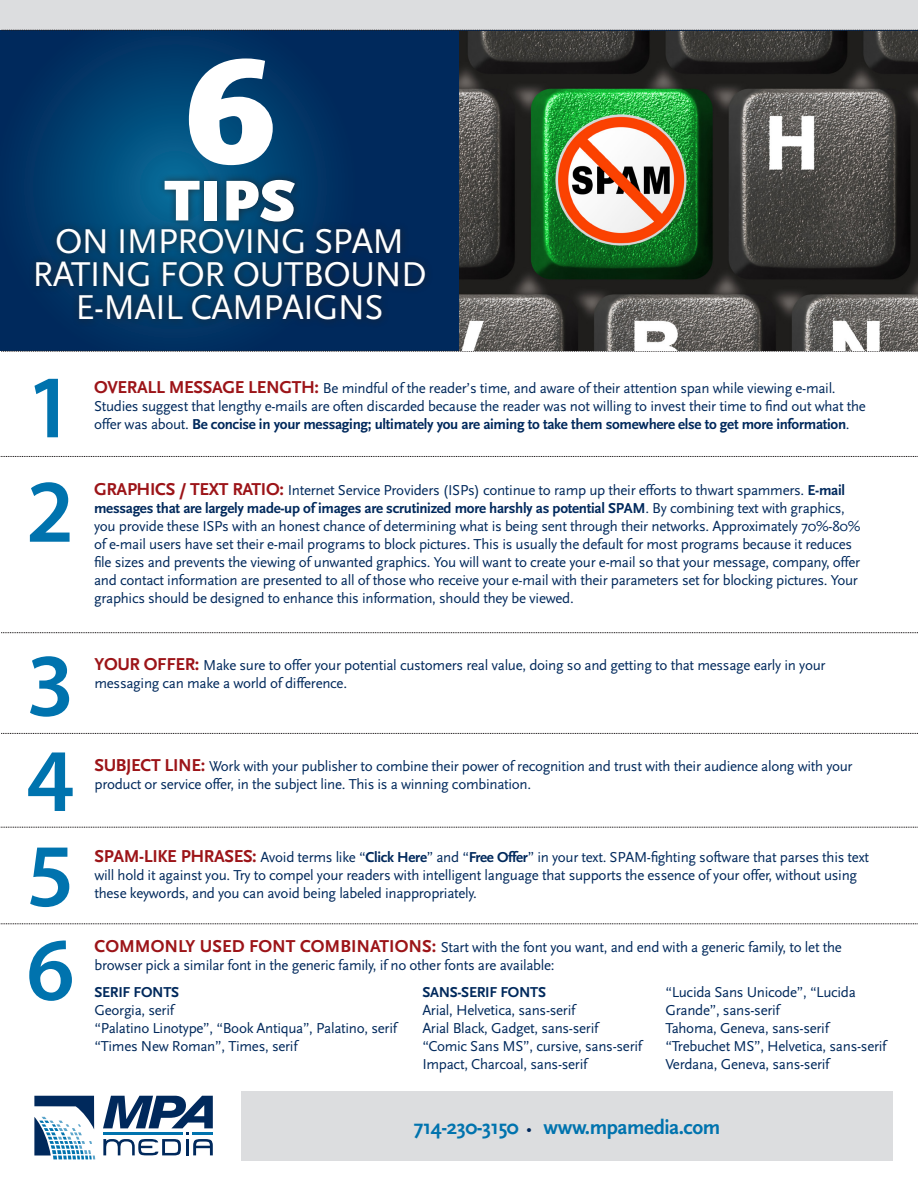
<style>
.page{position:relative;width:918px;height:1188px;background:#fff}
.page>*{position:absolute;margin:0;border:0;box-sizing:border-box;transform-origin:0 0}
.t1{font:900 150px "Scala Sans";color:#fff}
.t2{font:600 90px "Myriad Pro";color:#0073ae}
.t3{font:900 60px "Scala Sans";color:#fff}
.t4{font:36px/33px "Scala Sans";letter-spacing:-.02em;color:#fff;text-align:center}
.t5{font:700 21px "Scala Sans";letter-spacing:-.02em;color:#0073ae}
.t6{font:15px/18px "Scala Sans";letter-spacing:-.02em;color:#00295c}
.t7{font:700 15px "Scala Sans";letter-spacing:-.02em;color:#00295c}
.s1{font-weight:700;font-size:18px;color:#9c1418}
.s2{font-weight:400}
.s3{font-weight:700}
.s4{font-weight:400;font-size:16.95px;color:#00295c}
</style>
<div class="page">
<div style="left:0;top:1px;width:918px;height:350px;background:#dcdddf"></div>
<svg style="left:0;top:31px;width:459px;height:320px;background:#003465"></svg>
<svg style="left:1px;top:351px;width:917px;height:1px"></svg>
<div style="left:28px;top:172px;width:405px;height:156px;background:#231f20;opacity:.75"></div>
<svg style="left:1px;top:632px;width:917px;height:1px"></svg>
<svg style="left:0;top:456px;width:918px;height:1px"></svg>
<svg style="left:1px;top:733px;width:917px;height:1px"></svg>
<svg style="left:0;top:827px;width:918px;height:1px"></svg>
<svg style="left:0;top:924px;width:918px;height:1px"></svg>
<svg style="left:1px;top:30px;width:917px;height:1px"></svg>
<img style="left:459px;top:31px;width:459px;height:320px">
<div style="left:241px;top:1091px;width:652px;height:70px;background:#dcdddf"></div>
<svg style="left:34px;top:1096px;width:61px;height:63px"></svg>
<svg style="left:103px;top:1096px;width:110px;height:59px"></svg>
<p class="t1" style="left:184px;top:31px;width:92px">6</p>
<p class="t3" style="left:164px;top:168px;width:133px">TIPS</p>
<p class="t4" style="left:33px;top:226px;width:396px">ON IMPROVING SPAM<br>RATING FOR OUTBOUND<br>E-MAIL CAMPAIGNS</p>
<p class="t2" style="left:26px;top:350px;width:50px">1</p>
<p class="t2" style="left:26px;top:454px;width:50px">2</p>
<p class="t2" style="left:26px;top:628px;width:50px">3</p>
<p class="t2" style="left:26px;top:723px;width:50px">4</p>
<p class="t2" style="left:26px;top:819px;width:50px">5</p>
<p class="t2" style="left:26px;top:912px;width:50px">6</p>
<p class="t6" style="left:94px;top:380px;width:773px"><span class="s1">OVERALL MESSAGE LENGTH:</span> Be mindful of the reader’s time, and aware of their attention span while viewing e-mail.<br>Studies suggest that lengthy e-mails are often discarded because the reader was not willing to invest their time to find out what the</p>
<p class="t7" style="left:94px;top:416px;width:757px"><span class="s2">offer was about.</span> Be concise in your messaging; ultimately you are aiming to take them somewhere else to get more information<span class="s2">.</span></p>
<p class="t6" style="left:94px;top:481px;width:768px"><span class="s1">GRAPHICS / TEXT RATIO:</span> Internet Service Providers (ISPs) continue to ramp up their efforts to thwart spammers. <span class="s3">E-mail messages that are largely made-up of images are scrutinized more harshly as potential SPAM</span>. By combining text with graphics, you provide these ISPs with an honest chance of determining what is being sent through their networks. Approximately 70%-80% of e-mail users have set their e-mail programs to block pictures. This is usually the default for most programs because it reduces file sizes and prevents the viewing of unwanted graphics. You will want to create your e-mail so that your message, company, offer and contact information are presented to all of those who receive your e-mail with their parameters set for blocking pictures. Your graphics should be designed to enhance this information, should they be viewed.</p>
<p class="t6" style="left:94px;top:657px;width:733px"><span class="s1">YOUR OFFER:</span> Make sure to offer your potential customers real value, doing so and getting to that message early in your messaging can make a world of difference.</p>
<p class="t6" style="left:94px;top:757px;width:760px"><span class="s1">SUBJECT LINE:</span> Work with your publisher to combine their power of recognition and trust with their audience along with your product or service offer, in the subject line. This is a winning combination.</p>
<p class="t6" style="left:94px;top:848px;width:776px"><span class="s1">SPAM-LIKE PHRASES:</span> Avoid terms like “<span class="s3">Click Here</span>” and “<span class="s3">Free Offer</span>” in your text. SPAM-fighting software that parses this text will hold it against you. Try to compel your readers with intelligent language that supports the essence of your offer, without using these keywords, and you can avoid being labeled inappropriately.</p>
<p class="t6" style="left:94px;top:938px;width:749px"><span class="s1">COMMONLY USED FONT COMBINATIONS:</span> Start with the font you want, and end with a generic family, to let the browser pick a similar font in the generic family, if no other fonts are available:</p>
<p class="t7" style="left:94px;top:984px;width:86px">SERIF FONTS</p>
<p class="t6" style="left:94px;top:1001px;width:81px">Georgia, serif</p>
<p class="t6" style="left:94px;top:1019px;width:304px">“Palatino Linotype”, “Book Antiqua”, Palatino, serif</p>
<p class="t6" style="left:94px;top:1037px;width:205px">“Times New Roman”, Times, serif</p>
<p class="t7" style="left:422px;top:984px;width:125px">SANS-SERIF FONTS</p>
<p class="t6" style="left:422px;top:1001px;width:155px">Arial, Helvetica, sans-serif</p>
<p class="t6" style="left:422px;top:1019px;width:177px">Arial Black, Gadget, sans-serif</p>
<p class="t6" style="left:422px;top:1037px;width:221px">“Comic Sans MS”, cursive, sans-serif</p>
<p class="t6" style="left:422px;top:1055px;width:167px">Impact, Charcoal, sans-serif</p>
<p class="t6" style="left:665px;top:983px;width:192px">“Lucida Sans Unicode”, “Lucida<br>Grande”, sans-serif</p>
<p class="t6" style="left:665px;top:1019px;width:165px">Tahoma, Geneva, sans-serif</p>
<p class="t6" style="left:665px;top:1037px;width:223px">“Trebuchet MS”, Helvetica, sans-serif</p>
<p class="t6" style="left:665px;top:1055px;width:166px">Verdana, Geneva, sans-serif</p>
<p class="t5" style="left:414px;top:1116px;width:308px">714-230-3150 <span class="s4">•</span> www.mpamedia.com</p>
</div>
